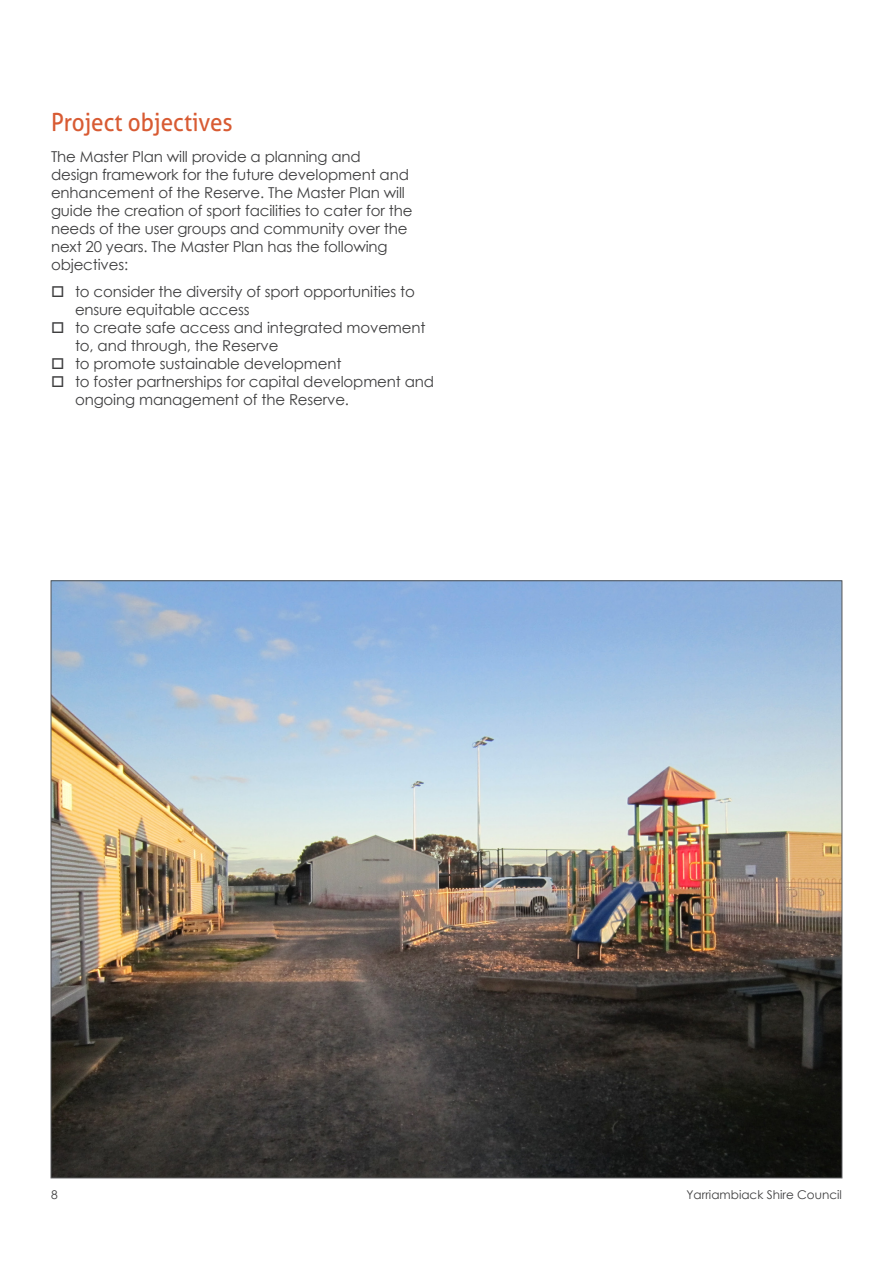
<style>
.page{position:relative;width:893px;height:1263px;background:#fff}
.page>*{position:absolute;margin:0;border:0;box-sizing:border-box;transform-origin:0 0}
.RP_Heading_List__1_1{font:24.9px "Aller";color:#d85b33;scale:.9 1}
.RP_Body_Text{font:15px/18px "Century Gothic";letter-spacing:-.01em;color:#3e3e3f}
.t1{font:12px "Century Gothic";color:#3e3e3f}
</style>
<div class="page">
<img style="left:53px;top:583px;width:787px;height:593px">
<p class="RP_Heading_List__1_1" style="left:51px;top:107px;width:203px">Project objectives</p>
<p class="RP_Body_Text" style="left:51px;top:147px;width:363px">The Master Plan will provide a planning and<br>design framework for the future development and enhancement of the Reserve. The Master Plan will guide the creation of sport facilities to cater for the needs of the user groups and community over the next 20 years. The Master Plan has the following objectives:</p>
<p class="RP_Body_Text" style="left:75px;top:282px;width:341px">to consider the diversity of sport opportunities to ensure equitable access</p>
<p class="RP_Body_Text" style="left:75px;top:318px;width:352px">to create safe access and integrated movement to, and through, the Reserve</p>
<p class="RP_Body_Text" style="left:75px;top:354px;width:268px">to promote sustainable development</p>
<p class="RP_Body_Text" style="left:75px;top:372px;width:361px">to foster partnerships for capital development and ongoing management of the Reserve.</p>
<p class="t1" style="left:51px;top:1186px;width:8px">8</p>
<p class="t1" style="left:686px;top:1186px;width:157px">Yarriambiack Shire Council</p>
</div>
